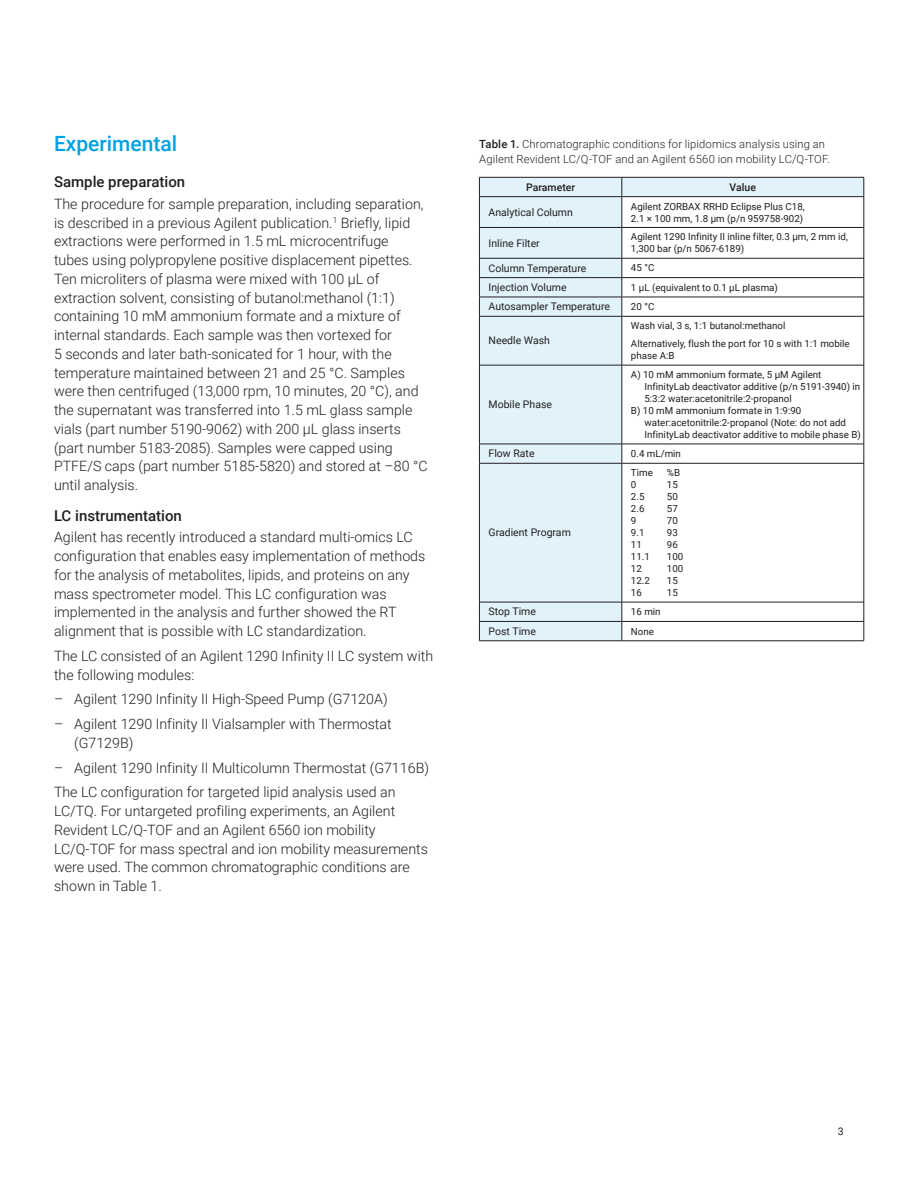
<style>
.page{position:relative;width:918px;height:1188px;background:#fff}
.page>*{position:absolute;margin:0;border:0;box-sizing:border-box;transform-origin:0 0}
.Header_1{font:500 21px "Roboto";color:#00a1e3}
.Header_2{font:500 15px "Roboto";color:#231f20}
.Text{font:300 14.25px/18.8px "Roboto";color:#231f20}
.t1{font:300 11.25px/15px "Roboto";letter-spacing:.01em;color:#231f20}
.Table_text{font:10.5px "Roboto";color:#231f20}
.Table_header{font:500 10.5px "Roboto";color:#231f20}
.Table_text_small_FL{font:9.75px/12px "Roboto";color:#231f20}
.s1{font-weight:500}
</style>
<div class="page">
<svg style="left:480px;top:178px;width:384px;height:463px"></svg>
<hr style="left:479px;top:197px;width:1px;height:30px;background:#231f20">
<hr style="left:479px;top:227px;width:143px;height:1px;background:#231f20">
<hr style="left:479px;top:228px;width:1px;height:30px;background:#231f20">
<hr style="left:622px;top:227px;width:242px;height:1px;background:#231f20">
<hr style="left:479px;top:258px;width:143px;height:1px;background:#231f20">
<hr style="left:622px;top:258px;width:242px;height:1px;background:#231f20">
<hr style="left:479px;top:277px;width:143px;height:1px;background:#231f20">
<hr style="left:622px;top:277px;width:242px;height:1px;background:#231f20">
<hr style="left:479px;top:297px;width:143px;height:1px;background:#231f20">
<svg style="left:479px;top:258px;width:1px;height:58px"></svg>
<hr style="left:622px;top:297px;width:242px;height:1px;background:#231f20">
<hr style="left:479px;top:316px;width:143px;height:1px;background:#231f20">
<hr style="left:479px;top:316px;width:1px;height:49px;background:#231f20">
<hr style="left:622px;top:316px;width:242px;height:1px;background:#231f20">
<hr style="left:479px;top:365px;width:143px;height:1px;background:#231f20">
<hr style="left:479px;top:365px;width:1px;height:79px;background:#231f20">
<hr style="left:622px;top:365px;width:242px;height:1px;background:#231f20">
<hr style="left:479px;top:444px;width:143px;height:1px;background:#231f20">
<svg style="left:479px;top:444px;width:1px;height:19px"></svg>
<hr style="left:622px;top:444px;width:242px;height:1px;background:#231f20">
<hr style="left:479px;top:463px;width:143px;height:1px;background:#231f20">
<hr style="left:479px;top:463px;width:1px;height:139px;background:#231f20">
<hr style="left:622px;top:463px;width:242px;height:1px;background:#231f20">
<hr style="left:479px;top:602px;width:143px;height:1px;background:#231f20">
<hr style="left:622px;top:602px;width:242px;height:1px;background:#231f20">
<hr style="left:479px;top:621px;width:143px;height:1px;background:#231f20">
<svg style="left:479px;top:602px;width:1px;height:39px"></svg>
<hr style="left:622px;top:621px;width:242px;height:1px;background:#231f20">
<hr style="left:479px;top:641px;width:143px;height:1px;background:#231f20">
<svg style="left:622px;top:178px;width:1px;height:18px"></svg>
<hr style="left:622px;top:197px;width:1px;height:30px;background:#231f20">
<hr style="left:864px;top:197px;width:1px;height:30px;background:#231f20">
<hr style="left:622px;top:228px;width:1px;height:30px;background:#231f20">
<hr style="left:864px;top:228px;width:1px;height:30px;background:#231f20">
<svg style="left:622px;top:258px;width:1px;height:58px"></svg>
<svg style="left:864px;top:258px;width:1px;height:58px"></svg>
<hr style="left:622px;top:316px;width:1px;height:49px;background:#231f20">
<hr style="left:864px;top:316px;width:1px;height:49px;background:#231f20">
<hr style="left:622px;top:365px;width:1px;height:79px;background:#231f20">
<hr style="left:864px;top:365px;width:1px;height:79px;background:#231f20">
<svg style="left:622px;top:444px;width:1px;height:19px"></svg>
<svg style="left:864px;top:444px;width:1px;height:19px"></svg>
<hr style="left:622px;top:463px;width:1px;height:139px;background:#231f20">
<hr style="left:864px;top:463px;width:1px;height:139px;background:#231f20">
<svg style="left:622px;top:602px;width:1px;height:39px"></svg>
<svg style="left:864px;top:602px;width:1px;height:39px"></svg>
<hr style="left:622px;top:641px;width:242px;height:1px;background:#231f20">
<hr style="left:479px;top:177px;width:143px;height:1px;background:#231f20">
<svg style="left:479px;top:177px;width:1px;height:19px"></svg>
<hr style="left:622px;top:177px;width:242px;height:1px;background:#231f20">
<svg style="left:864px;top:177px;width:1px;height:19px"></svg>
<hr style="left:479px;top:196px;width:143px;height:1px;background:#231f20">
<hr style="left:622px;top:196px;width:242px;height:1px;background:#231f20">
<p class="Header_1" style="left:54px;top:129px;width:125px">Experimental</p>
<p class="Header_2" style="left:54px;top:172px;width:133px">Sample preparation</p>
<p class="Text" style="left:54px;top:194px;width:375px">The procedure for sample preparation, including separation, is described in a previous Agilent publication.<sup>1</sup> Briefly, lipid extractions were performed in 1.5 mL microcentrifuge<br>tubes using polypropylene positive displacement pipettes.<br>Ten microliters of plasma were mixed with 100 µL of extraction solvent, consisting of butanol:methanol (1:1) containing 10 mM ammonium formate and a mixture of internal standards. Each sample was then vortexed for<br>5 seconds and later bath-sonicated for 1 hour, with the temperature maintained between 21 and 25 °C. Samples were then centrifuged (13,000 rpm, 10 minutes, 20 °C), and the supernatant was transferred into 1.5 mL glass sample vials (part number 5190-9062) with 200 µL glass inserts (part number 5183-2085). Samples were capped using PTFE/S caps (part number 5185-5820) and stored at –80 °C until analysis.</p>
<p class="Header_2" style="left:54px;top:505px;width:129px">LC instrumentation</p>
<p class="Text" style="left:54px;top:527px;width:373px">Agilent has recently introduced a standard multi-omics LC configuration that enables easy implementation of methods for the analysis of metabolites, lipids, and proteins on any mass spectrometer model. This LC configuration was implemented in the analysis and further showed the RT alignment that is possible with LC standardization.</p>
<p class="Text" style="left:54px;top:646px;width:381px">The LC consisted of an Agilent 1290 Infinity II LC system with the following modules:</p>
<p class="Text" style="left:54px;top:689px;width:335px">– Agilent 1290 Infinity II High-Speed Pump (G7120A)</p>
<p class="Text" style="left:74px;top:714px;width:319px;text-indent:-20px">– Agilent 1290 Infinity II Vialsampler with Thermostat (G7129B)</p>
<p class="Text" style="left:54px;top:758px;width:377px">– Agilent 1290 Infinity II Multicolumn Thermostat (G7116B)</p>
<p class="Text" style="left:54px;top:782px;width:375px">The LC configuration for targeted lipid analysis used an LC/TQ. For untargeted profiling experiments, an Agilent Revident LC/Q-TOF and an Agilent 6560 ion mobility LC/Q‑TOF for mass spectral and ion mobility measurements were used. The common chromatographic conditions are shown in Table 1.</p>
<p class="t1" style="left:479px;top:136px;width:353px"><span class="s1">Table 1.</span> Chromatographic conditions for lipidomics analysis using an<br>Agilent Revident LC/Q-TOF and an Agilent 6560 ion mobility LC/Q-TOF.</p>
<p class="Table_header" style="left:526px;top:180px;width:51px">Parameter</p>
<p class="Table_header" style="left:730px;top:180px;width:28px">Value</p>
<p class="Table_text" style="left:489px;top:205px;width:86px">Analytical Column</p>
<p class="Table_text_small_FL" style="left:631px;top:200px;width:175px">Agilent ZORBAX RRHD Eclipse Plus C18,<br>2.1 × 100 mm, 1.8 µm (p/n 959758-902)</p>
<p class="Table_text" style="left:489px;top:236px;width:53px">Inline Filter</p>
<p class="Table_text_small_FL" style="left:631px;top:231px;width:218px">Agilent 1290 Infinity II inline filter, 0.3 µm, 2 mm id,<br>1,300 bar (p/n 5067-6189)</p>
<p class="Table_text" style="left:489px;top:261px;width:99px">Column Temperature</p>
<p class="Table_text_small_FL" style="left:631px;top:262px;width:25px">45 °C</p>
<p class="Table_text" style="left:489px;top:280px;width:80px">Injection Volume</p>
<p class="Table_text_small_FL" style="left:631px;top:281px;width:148px">1 µL (equivalent to 0.1 µL plasma)</p>
<p class="Table_text" style="left:489px;top:299px;width:123px">Autosampler Temperature</p>
<p class="Table_text_small_FL" style="left:631px;top:300px;width:25px">20 °C</p>
<p class="Table_text" style="left:489px;top:333px;width:63px">Needle Wash</p>
<p class="Table_text_small_FL" style="left:631px;top:319px;width:156px">Wash vial, 3 s, 1:1 butanol:methanol</p>
<p class="Table_text_small_FL" style="left:631px;top:337px;width:220px">Alternatively, flush the port for 10 s with 1:1 mobile phase A:B</p>
<p class="Table_text" style="left:489px;top:397px;width:65px">Mobile Phase</p>
<p class="Table_text_small_FL" style="left:644px;top:368px;width:217px;text-indent:-14px">A) 10 mM ammonium formate, 5 µM Agilent<br>InfinityLab deactivator additive (p/n 5191-3940) in<br>5:3:2 water:acetonitrile:2-propanol</p>
<p class="Table_text_small_FL" style="left:644px;top:404px;width:218px;text-indent:-14px">B) 10 mM ammonium formate in 1:9:90 water:acetonitrile:2-propanol (Note: do not add<br>InfinityLab deactivator additive to mobile phase B)</p>
<p class="Table_text" style="left:489px;top:446px;width:48px">Flow Rate</p>
<p class="Table_text_small_FL" style="left:631px;top:447px;width:52px">0.4 mL/min</p>
<p class="Table_text" style="left:489px;top:525px;width:84px">Gradient Program</p>
<p class="Table_text_small_FL" style="left:631px;top:466px;width:23px">Time</p>
<p class="Table_text_small_FL" style="left:667px;top:466px;width:15px">%B</p>
<p class="Table_text_small_FL" style="left:631px;top:478px;width:7px">0</p>
<p class="Table_text_small_FL" style="left:667px;top:478px;width:12px">15</p>
<p class="Table_text_small_FL" style="left:631px;top:490px;width:15px">2.5</p>
<p class="Table_text_small_FL" style="left:667px;top:490px;width:12px">50</p>
<p class="Table_text_small_FL" style="left:631px;top:502px;width:15px">2.6</p>
<p class="Table_text_small_FL" style="left:667px;top:502px;width:12px">57</p>
<p class="Table_text_small_FL" style="left:631px;top:514px;width:7px">9</p>
<p class="Table_text_small_FL" style="left:667px;top:514px;width:12px">70</p>
<p class="Table_text_small_FL" style="left:631px;top:526px;width:15px">9.1</p>
<p class="Table_text_small_FL" style="left:667px;top:526px;width:12px">93</p>
<p class="Table_text_small_FL" style="left:631px;top:538px;width:12px">11</p>
<p class="Table_text_small_FL" style="left:667px;top:538px;width:12px">96</p>
<p class="Table_text_small_FL" style="left:631px;top:550px;width:21px">11.1</p>
<p class="Table_text_small_FL" style="left:667px;top:550px;width:18px">100</p>
<p class="Table_text_small_FL" style="left:631px;top:562px;width:12px">12</p>
<p class="Table_text_small_FL" style="left:667px;top:562px;width:18px">100</p>
<p class="Table_text_small_FL" style="left:631px;top:574px;width:21px">12.2</p>
<p class="Table_text_small_FL" style="left:667px;top:574px;width:12px">15</p>
<p class="Table_text_small_FL" style="left:631px;top:586px;width:12px">16</p>
<p class="Table_text_small_FL" style="left:667px;top:586px;width:12px">15</p>
<p class="Table_text" style="left:489px;top:604px;width:49px">Stop Time</p>
<p class="Table_text_small_FL" style="left:631px;top:605px;width:31px">16 min</p>
<p class="Table_text" style="left:489px;top:624px;width:49px">Post Time</p>
<p class="Table_text_small_FL" style="left:631px;top:625px;width:25px">None</p>
<p class="Table_text" style="left:838px;top:1124px;width:7px">3</p>
</div>
